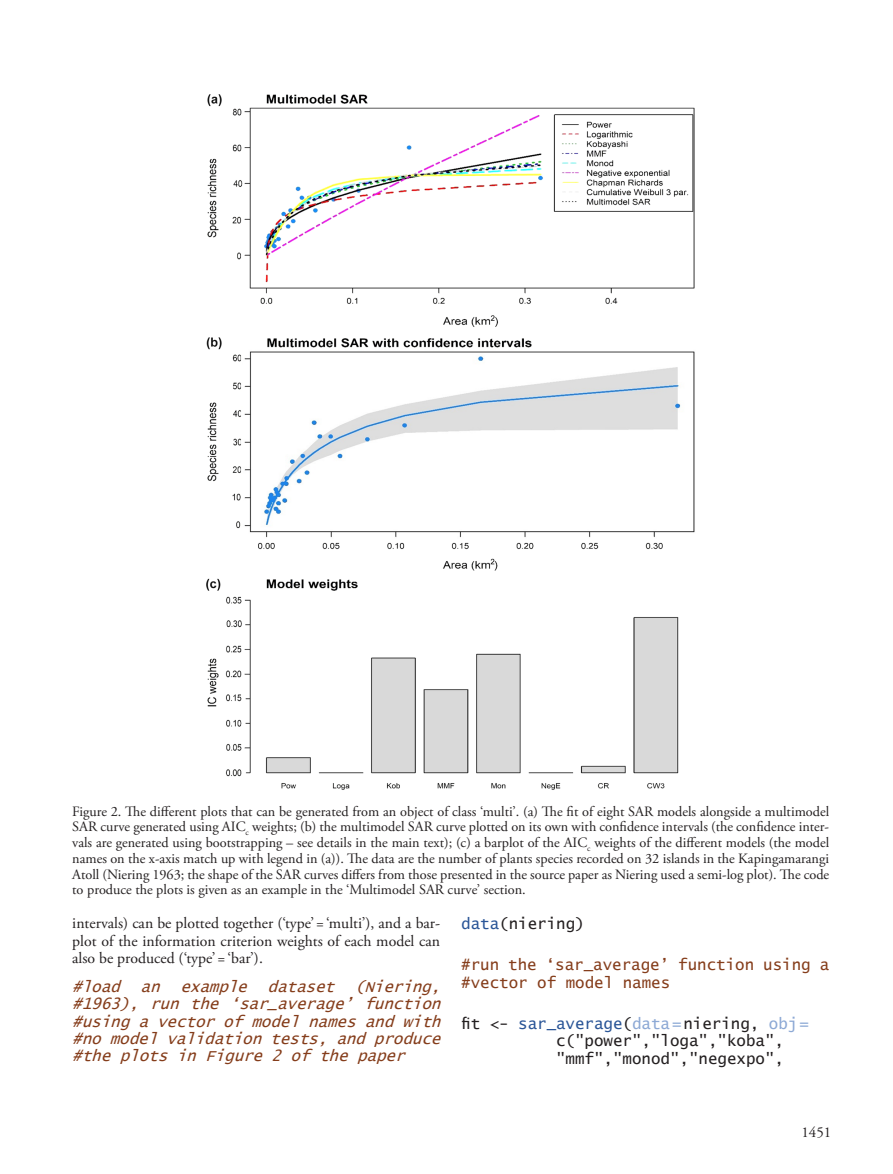
<style>
.page{position:relative;width:893px;height:1174px;background:#fff}
.page>*{position:absolute;margin:0;border:0;box-sizing:border-box;transform-origin:0 0}
.TXI{font:italic 15.75px/17.2px "Lucida Console";color:#853d1b;text-align:justify}
.TXI-2{font:15.75px/17.2px "Adobe Garamond Pro";color:#231f20;text-align:justify}
.TXI-3{font:15.75px/17.2px "Lucida Console";color:#231f20}
.TXI-4{font:15.75px/17.2px "Lucida Console";color:#853d1b}
.t1{font:15px "Adobe Garamond Pro";color:#231f20}
.FC{font:14.25px/15.8px "Adobe Garamond Pro";color:#231f20;text-align:justify}
.s1{color:#2a5597}
.s2{color:#8da9d5}
</style>
<div class="page">
<img style="left:206px;top:94px;width:489px;height:696px">
<p class="FC" style="left:72px;top:803px;width:758px">Figure 2. The different plots that can be generated from an object of class ‘multi’. (a) The fit of eight SAR models alongside a multimodel SAR curve generated using AIC<sub>c</sub> weights; (b) the multimodel SAR curve plotted on its own with confidence intervals (the confidence inter&shy;vals are generated using bootstrapping – see details in the main text); (c) a barplot of the AIC<sub>c</sub> weights of the different models (the model names on the x-axis match up with legend in (a)). The data are the number of plants species recorded on 32 islands in the Kapingamarangi Atoll (Niering 1963; the shape of the SAR curves differs from those presented in the source paper as Niering used a semi-log plot). The code to produce the plots is given as an example in the ‘Multimodel SAR curve’ section.</p>
<p class="TXI-2" style="left:72px;top:915px;width:369px">intervals) can be plotted together (‘type’= ‘multi’), and a bar&shy;plot of the information criterion weights of each model can also be produced (‘type’ =‘bar’).</p>
<p class="TXI" style="left:72px;top:978px;width:374px">#load an example dataset (Niering, #1963), run the ‘sar_average’ function #using a vector of model names and with #no model validation tests, and produce #the plots in Figure 2 of the paper</p>
<p class="TXI-3" style="left:461px;top:916px;width:125px"><span class="s1">data</span>(niering)</p>
<p class="TXI-4" style="left:461px;top:957px;width:369px">#run the ‘sar_average’ function using a #vector of model names</p>
<p class="TXI-3" style="left:556px;top:1015px;width:254px;text-indent:-95px">fit &lt;- <span class="s1">sar_average</span>(<span class="s2">data=</span>niering, <span class="s2">obj= </span>c("power","loga","koba", "mmf","monod","negexpo",</p>
<p class="t1" style="left:801px;top:1123px;width:31px">1451</p>
</div>
